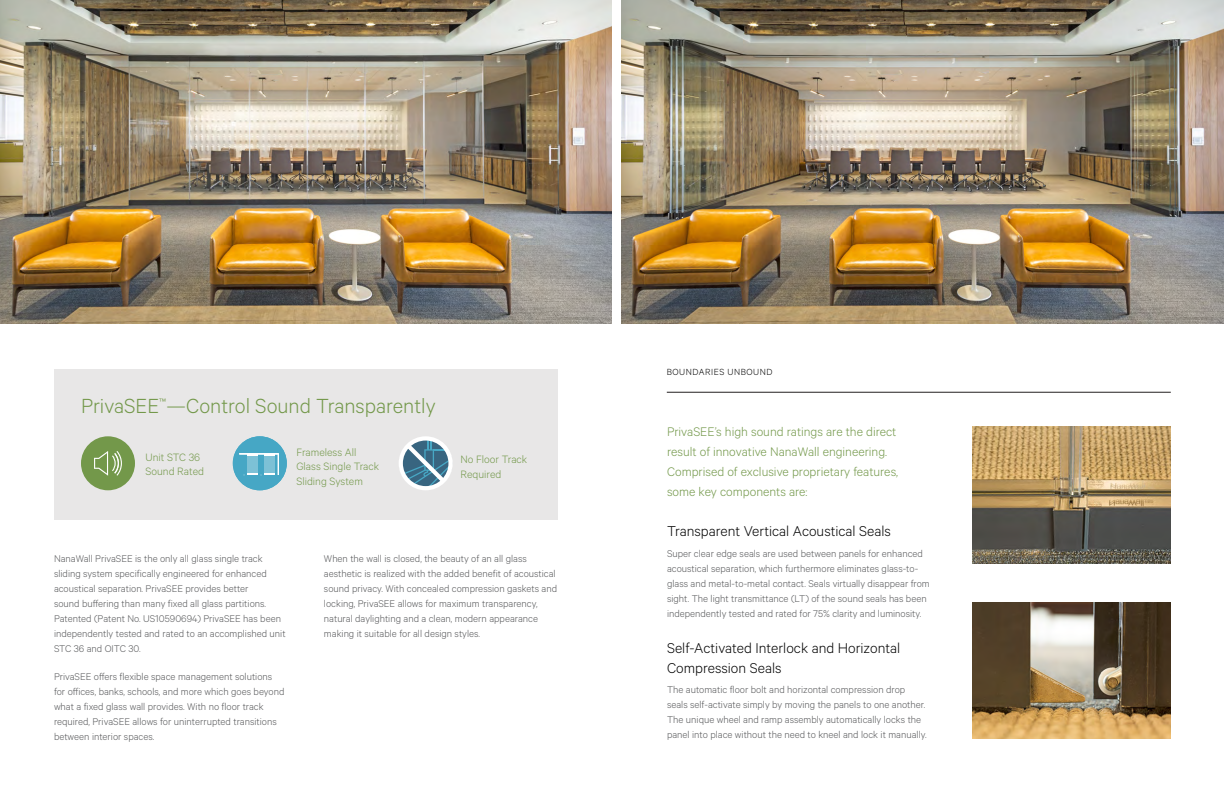
<style>
.page{position:relative;width:1224px;height:792px;background:#fff}
.page>*{position:absolute;margin:0;border:0;box-sizing:border-box;transform-origin:0 0}
.t1{font:300 23px "Calibre";color:#73984a}
.t2{font:300 16px/20px "Calibre";color:#000}
.t3{font:300 14px/20px "Calibre";color:#73984a}
.t4{font:300 12px/14.4px "Calibre";color:#73984a}
.t5{font:300 11px/15px "Calibre";color:#58595b}
.t6{font:300 10px "Calibre";letter-spacing:.05em;color:#000}
</style>
<div class="page">
<img style="left:0;top:0;width:612px;height:324px">
<img style="left:621px;top:0;width:603px;height:324px">
<img style="left:973px;top:426px;width:198px;height:137px">
<img style="left:973px;top:602px;width:198px;height:137px">
<hr style="left:667px;top:392px;width:504px;height:1px;background:#231f20">
<div style="left:54px;top:369px;width:504px;height:151px;background:#e8e7e7"></div>
<div style="left:81px;top:436px;width:54px;height:54px;background:#73984a;border-radius:50%"></div>
<svg style="left:94px;top:451px;width:28px;height:25px"></svg>
<div style="left:233px;top:436px;width:54px;height:54px;background:#46a7c5;border-radius:27px"></div>
<svg style="left:239px;top:453px;width:40px;height:23px"></svg>
<svg style="left:399px;top:436px;width:54px;height:54px"></svg>
<h1 class="t1" style="left:81px;top:393px;width:356px">PrivaSEE<sup>™</sup>—Control Sound Transparently</h1>
<p class="t4" style="left:146px;top:449px;width:60px">Unit STC 36<br>Sound Rated</p>
<p class="t4" style="left:296px;top:445px;width:84px">Frameless All<br>Glass Single Track<br>Sliding System</p>
<p class="t4" style="left:461px;top:452px;width:68px">No Floor Track<br>Required</p>
<p class="t5" style="left:54px;top:550px;width:233px">NanaWall PrivaSEE is the only all glass single track sliding system specifically engineered for enhanced acoustical separation. PrivaSEE provides better<br>sound buffering than many fixed all glass partitions.<br>Patented (Patent No. US10590694) PrivaSEE has been independently tested and rated to an accomplished unit STC 36 and OITC 30.</p>
<p class="t5" style="left:54px;top:669px;width:232px">PrivaSEE offers flexible space management solutions for offices, banks, schools, and more which goes beyond what a fixed glass wall provides. With no floor track required, PrivaSEE allows for uninterrupted transitions between interior spaces.</p>
<p class="t5" style="left:324px;top:550px;width:235px">When the wall is closed, the beauty of an all glass aesthetic is realized with the added benefit of acoustical sound privacy. With concealed compression gaskets and locking, PrivaSEE allows for maximum transparency, natural daylighting and a clean, modern appearance making it suitable for all design styles.</p>
<p class="t6" style="left:667px;top:367px;width:107px">BOUNDARIES UNBOUND</p>
<p class="t3" style="left:667px;top:421px;width:233px">PrivaSEE’s high sound ratings are the direct result of innovative NanaWall engineering.<br>Comprised of exclusive proprietary features, some key components are:</p>
<h2 class="t2" style="left:667px;top:520px;width:225px">Transparent Vertical Acoustical Seals</h2>
<p class="t5" style="left:667px;top:545px;width:264px">Super clear edge seals are used between panels for enhanced acoustical separation, which furthermore eliminates glass-to&shy;glass and metal-to-metal contact. Seals virtually disappear from sight. The light transmittance (LT) of the sound seals has been independently tested and rated for 75% clarity and luminosity.</p>
<h2 class="t2" style="left:667px;top:637px;width:235px">Self-Activated Interlock and Horizontal<br>Compression Seals</h2>
<p class="t5" style="left:667px;top:682px;width:261px">The automatic floor bolt and horizontal compression drop seals self-activate simply by moving the panels to one another.<br>The unique wheel and ramp assembly automatically locks the panel into place without the need to kneel and lock it manually.</p>
</div>
